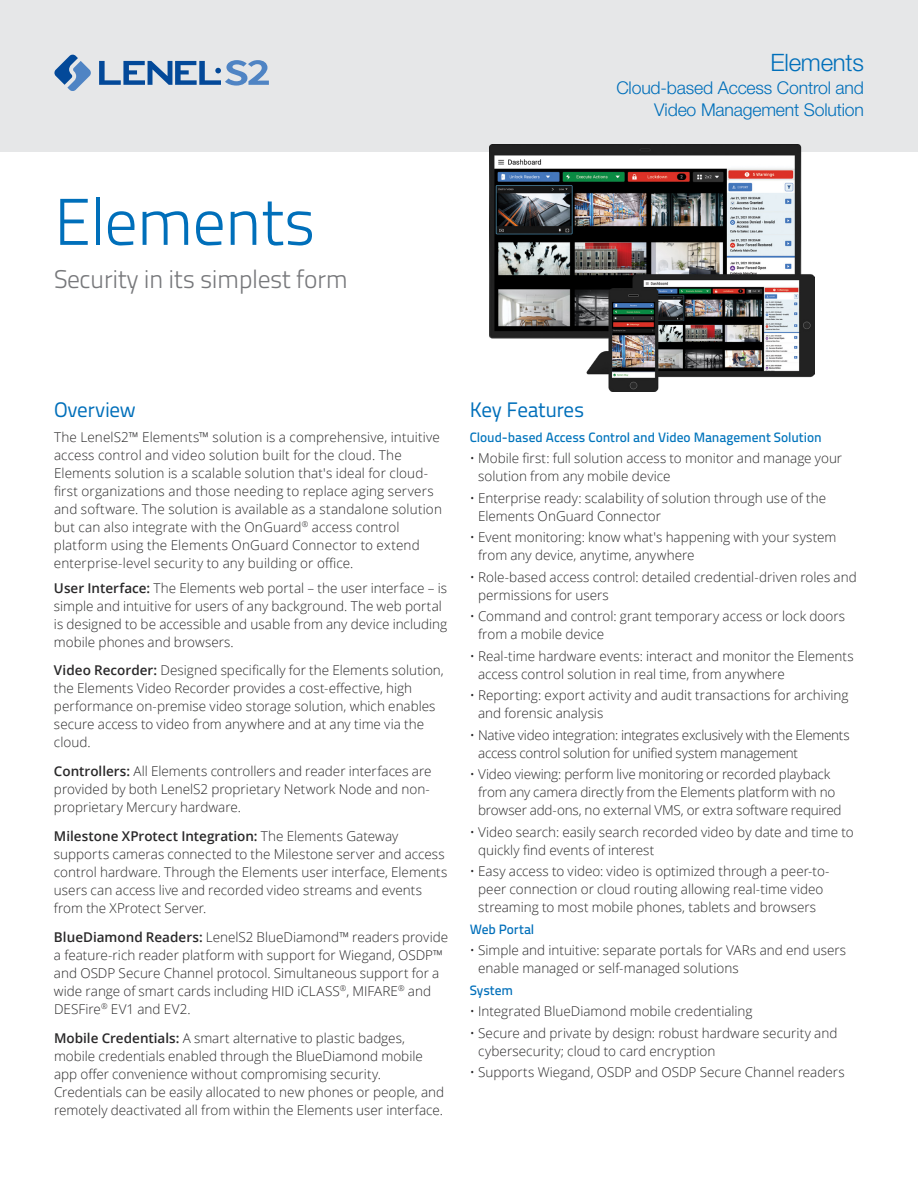
<style>
.page{position:relative;width:918px;height:1188px;background:#fff}
.page>*{position:absolute;margin:0;border:0;box-sizing:border-box;transform-origin:0 0}
.t1{font:300 66px "Titillium Text 22 L";letter-spacing:-.02em;color:#006fba}
.t2{font:300 25.5px "Titillium Text 22 L";letter-spacing:-.02em;color:#77787b}
.t3{font:300 24px "Helvetica Neue LT Pro";letter-spacing:-.01em;color:#006fba}
.t4{font:21px "Titillium Text 22 L";letter-spacing:-.015em;color:#006fba}
.t5{font:300 17.7px/22.5px "Helvetica Neue LT Pro";letter-spacing:-.01em;color:#006fba;text-align:right}
.t6{font:300 13.5px/18px "Open Sans";color:#292829}
.t7{font:300 13.5px/18px "Open Sans";letter-spacing:-.02em;color:#292829}
.t8{font:500 13.5px "Titillium Text 22 L";letter-spacing:-.005em;color:#0074bc}
.t9{font:500 13.5px "Titillium Text 22 L";letter-spacing:-.005em;color:#006fba}
.s1{font-weight:600}
</style>
<div class="page">
<div style="left:0;top:0;width:918px;height:151px;background:#e6e7e8"></div>
<svg style="left:99px;top:60px;width:170px;height:26px"></svg>
<svg style="left:54px;top:54px;width:37px;height:37px"></svg>
<img style="left:489px;top:144px;width:326px;height:248px">
<h1 class="t1" style="left:54px;top:174px;width:263px">Elements</h1>
<h2 class="t2" style="left:54px;top:261px;width:295px">Security in its simplest form</h2>
<h3 class="t3" style="left:771px;top:48px;width:95px">Elements</h3>
<h3 class="t5" style="left:616px;top:76px;width:249px">Cloud-based Access Control and<br>Video Management Solution</h3>
<h3 class="t4" style="left:54px;top:394px;width:83px">Overview</h3>
<p class="t6" style="left:54px;top:428px;width:389px">The LenelS2™ Elements™ solution is a comprehensive, intuitive access control and video solution built for the cloud. The Elements solution is a scalable solution that's ideal for cloud&shy;first organizations and those needing to replace aging servers and software. The solution is available as a standalone solution but can also integrate with the OnGuard<sup>®</sup> access control platform using the Elements OnGuard Connector to extend enterprise-level security to any building or office.</p>
<p class="t6" style="left:54px;top:578px;width:395px"><span class="s1">User Interface:</span> The Elements web portal – the user interface – is simple and intuitive for users of any background. The web portal is designed to be accessible and usable from any device including mobile phones and browsers.</p>
<p class="t6" style="left:54px;top:661px;width:391px"><span class="s1">Video Recorder:</span> Designed specifically for the Elements solution, the Elements Video Recorder provides a cost-effective, high performance on-premise video storage solution, which enables secure access to video from anywhere and at any time via the cloud.</p>
<p class="t6" style="left:54px;top:762px;width:379px;text-align:justify"><span class="s1">Controllers:</span> All Elements controllers and reader interfaces are provided by both LenelS2 proprietary Network Node and non&shy;proprietary Mercury hardware.</p>
<p class="t6" style="left:54px;top:827px;width:395px"><span class="s1">Milestone XProtect Integration:</span> The Elements Gateway supports cameras connected to the Milestone server and access control hardware. Through the Elements user interface, Elements users can access live and recorded video streams and events from the XProtect Server.</p>
<p class="t6" style="left:54px;top:928px;width:396px"><span class="s1">BlueDiamond Readers:</span> LenelS2 BlueDiamond™ readers provide a feature-rich reader platform with support for Wiegand, OSDP™ and OSDP Secure Channel protocol. Simultaneous support for a wide range of smart cards including HID iCLASS<sup>®</sup>, MIFARE<sup>®</sup> and DESFire<sup>®</sup> EV1 and EV2.</p>
<p class="t6" style="left:54px;top:1028px;width:392px"><span class="s1">Mobile Credentials:</span> A smart alternative to plastic badges, mobile credentials enabled through the BlueDiamond mobile app offer convenience without compromising security.<br>Credentials can be easily allocated to new phones or people, and remotely deactivated all from within the Elements user interface.</p>
<h3 class="t4" style="left:470px;top:394px;width:116px">Key Features</h3>
<p class="t8" style="left:470px;top:427px;width:353px">Cloud-based Access Control and Video Management Solution</p>
<p class="t6" style="left:478px;top:449px;width:366px;text-indent:-8px">• Mobile first: full solution access to monitor and manage your solution from any mobile device</p>
<p class="t6" style="left:478px;top:489px;width:350px;text-indent:-8px">• Enterprise ready: scalability of solution through use of the<br>Elements OnGuard Connector</p>
<p class="t6" style="left:478px;top:528px;width:360px;text-indent:-8px">• Event monitoring: know what's happening with your system from any device, anytime, anywhere</p>
<p class="t6" style="left:478px;top:568px;width:380px;text-indent:-8px">• Role-based access control: detailed credential-driven roles and permissions for users</p>
<p class="t6" style="left:478px;top:607px;width:368px;text-indent:-8px">• Command and control: grant temporary access or lock doors from a mobile device</p>
<p class="t6" style="left:478px;top:647px;width:377px;text-indent:-8px">• Real-time hardware events: interact and monitor the Elements access control solution in real time, from anywhere</p>
<p class="t6" style="left:478px;top:686px;width:372px;text-indent:-8px">• Reporting: export activity and audit transactions for archiving and forensic analysis</p>
<p class="t7" style="left:478px;top:726px;width:373px;text-indent:-8px">• Native video integration: integrates exclusively with the Elements access control solution for unified system management</p>
<p class="t6" style="left:478px;top:765px;width:365px;text-indent:-8px">• Video viewing: perform live monitoring or recorded playback from any camera directly from the Elements platform with no browser add-ons, no external VMS, or extra software required</p>
<p class="t6" style="left:478px;top:823px;width:377px;text-indent:-8px">• Video search: easily search recorded video by date and time to quickly find events of interest</p>
<p class="t6" style="left:470px;top:862px;width:361px;text-align:center">• Easy access to video: video is optimized through a peer-to&shy;peer connection or cloud routing allowing real-time video streaming to most mobile phones, tablets and browsers</p>
<p class="t9" style="left:470px;top:919px;width:66px">Web Portal</p>
<p class="t6" style="left:478px;top:941px;width:370px;text-indent:-8px">• Simple and intuitive: separate portals for VARs and end users enable managed or self-managed solutions</p>
<p class="t9" style="left:470px;top:980px;width:45px">System</p>
<p class="t6" style="left:470px;top:1002px;width:284px">• Integrated BlueDiamond mobile credentialing</p>
<p class="t6" style="left:478px;top:1024px;width:361px;text-indent:-8px">• Secure and private by design: robust hardware security and cybersecurity; cloud to card encryption</p>
<p class="t6" style="left:470px;top:1063px;width:376px">• Supports Wiegand, OSDP and OSDP Secure Channel readers</p>
</div>
